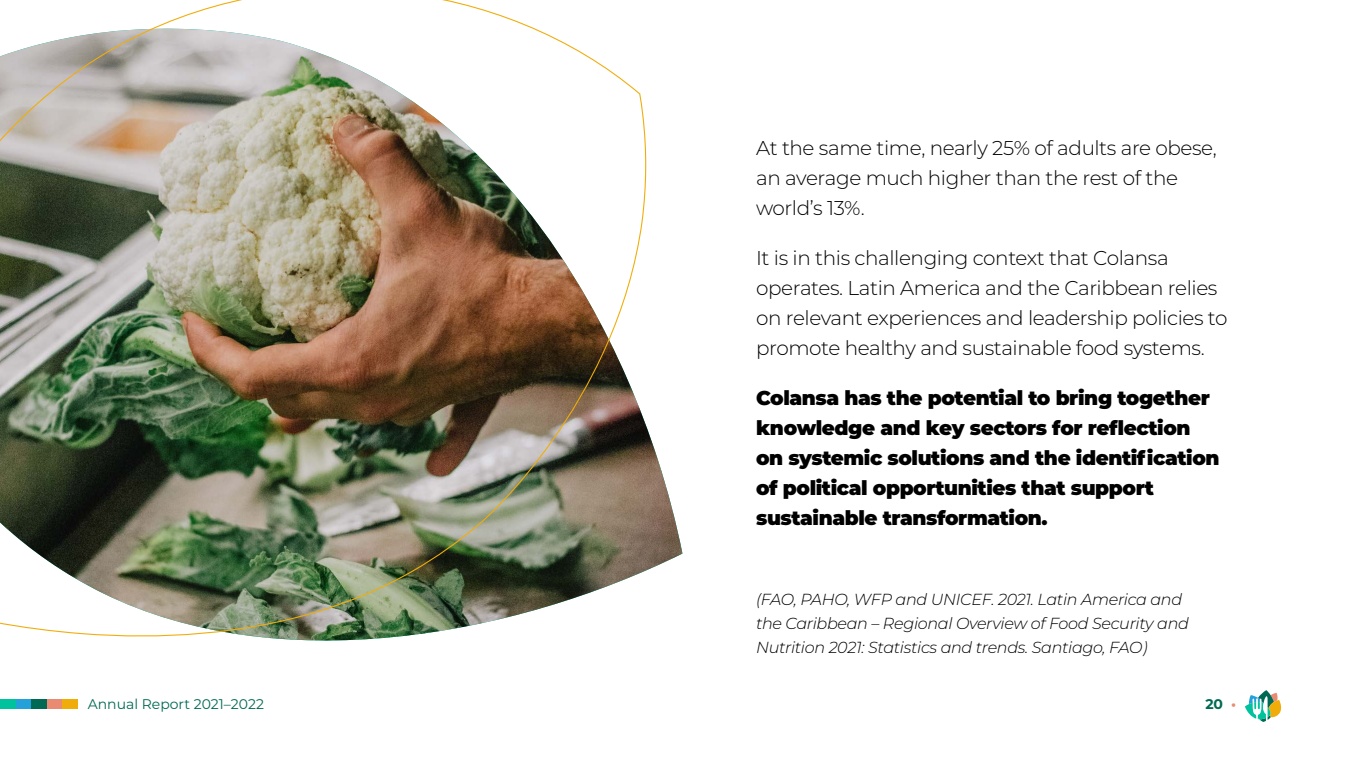
<style>
.page{position:relative;width:1366px;height:768px;background:#fff}
.page>*{position:absolute;margin:0;border:0;box-sizing:border-box;transform-origin:0 0}
.t1{font:300 20px/30px "Montserrat";letter-spacing:-.02em;color:#000}
.t2{font:900 20px/30px "Montserrat";letter-spacing:-.02em;color:#000}
.t3{font:italic 300 16px/24px "Montserrat";letter-spacing:-.02em;color:#000}
.t4{font:14px "Montserrat";color:#006954}
.t5{font:700 14px "Montserrat";color:#006954}
.s1{color:#eb8a73}
</style>
<div class="page">
<svg style="left:1245px;top:690px;width:37px;height:32px"></svg>
<div style="left:47px;top:699px;width:15px;height:10px;background:#eb8a73"></div>
<div style="left:16px;top:699px;width:15px;height:10px;background:#24a1d9"></div>
<div style="left:31px;top:699px;width:16px;height:10px;background:#006954"></div>
<div style="left:62px;top:699px;width:16px;height:10px;background:#f0ad0a"></div>
<div style="left:0;top:699px;width:16px;height:10px;background:#00c29c"></div>
<img style="left:647px;top:428px;width:35px;height:142px">
<img style="left:0;top:0;width:647px;height:641px">
<p class="t1" style="left:756px;top:132px;width:462px">At the same time, nearly 25% of adults are obese, an average much higher than the rest of the world’s 13%.</p>
<p class="t1" style="left:756px;top:242px;width:473px">It is in this challenging context that Colansa operates. Latin America and the Caribbean relies on relevant experiences and leadership policies to promote healthy and sustainable food systems.</p>
<p class="t2" style="left:756px;top:381px;width:465px">Colansa has the potential to bring together knowledge and key sectors for reflection on systemic solutions and the identification of political opportunities that support sustainable transformation.</p>
<p class="t3" style="left:756px;top:586px;width:434px">(FAO, PAHO, WFP and UNICEF. 2021. Latin America and the Caribbean – Regional Overview of Food Security and<br>Nutrition 2021: Statistics and trends. Santiago, FAO)</p>
<p class="t4" style="left:88px;top:694px;width:178px">Annual Report 2021–2022</p>
<p class="t5" style="left:1205px;top:694px;width:32px">20 <span class="s1">•</span></p>
</div>
